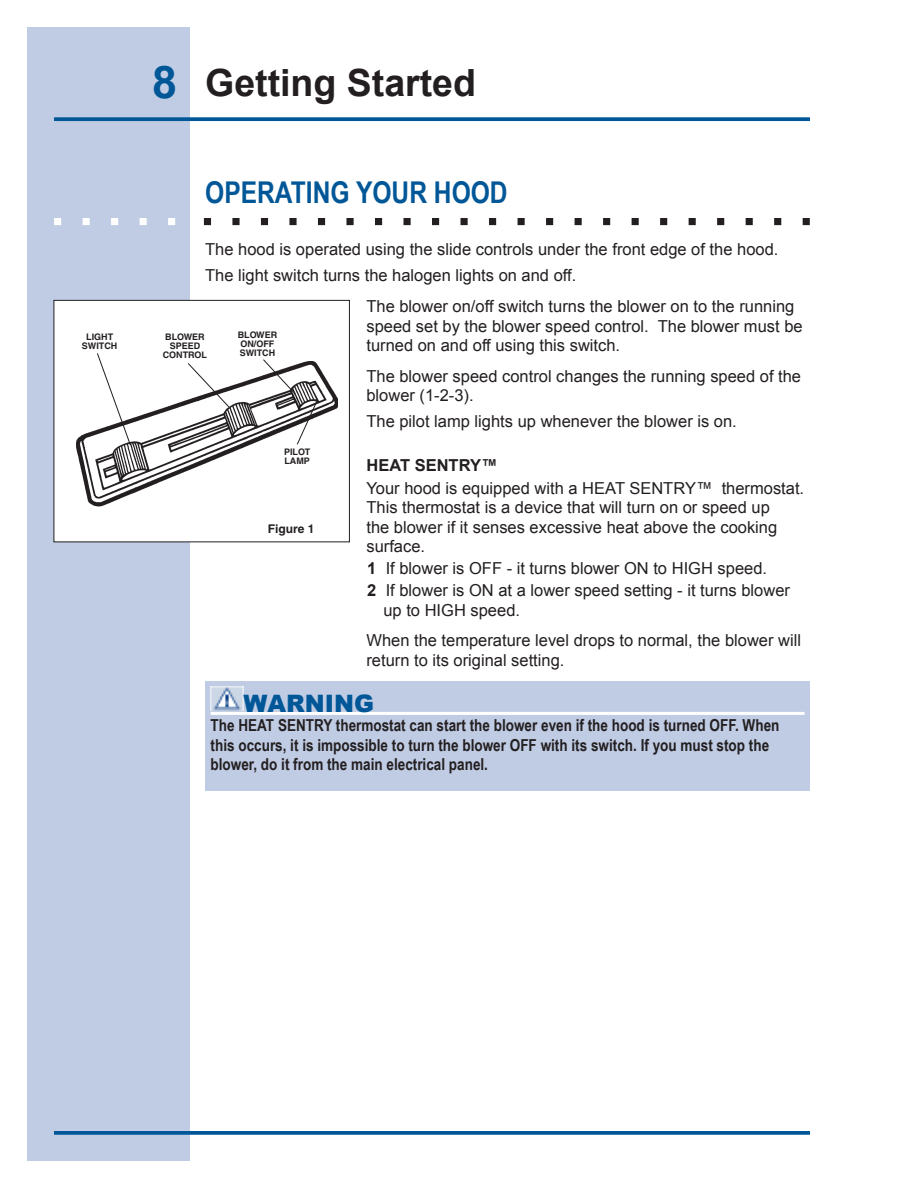
<style>
.page{position:relative;width:918px;height:1188px;background:#fff}
.page>*{position:absolute;margin:0;border:0;box-sizing:border-box;transform-origin:0 0}
.t1{font:700 37.5px "Arial";color:#231f20}
.t2{font:700 30px "Arial Narrow";color:#005798}
.t3{font:900 24px "Arial";color:#005798}
.t4{font:16.5px/19.5px "Arial";color:#231f20}
.t5{font:700 16.5px/19.5px "Arial Narrow";color:#231f20}
.t6{font:700 16.5px "Arial";color:#231f20}
.t7{font:700 12px "Helvetica";color:#231f20}
.t8{font:700 9px/9px "Helvetica";color:#231f20}
.s1{font-size:45px;color:#005798}
.s2{font-weight:700}
</style>
<div class="page">
<div style="left:27px;top:27px;width:162px;height:1134px;background:#c0cce4"></div>
<svg style="left:54px;top:117px;width:756px;height:4px;background:#11629f"></svg>
<svg style="left:54px;top:1131px;width:756px;height:4px;background:#0f609d"></svg>
<svg style="left:54px;top:218px;width:756px;height:7px"></svg>
<div style="left:54px;top:300px;width:295px;height:242px;background:#fff"></div>
<div style="left:54px;top:300px;width:296px;height:242px;border:1px solid #231f20"></div>
<img style="left:76px;top:362px;width:262px;height:144px">
<svg style="left:96px;top:353px;width:35px;height:93px"></svg>
<svg style="left:187px;top:362px;width:43px;height:46px"></svg>
<svg style="left:262px;top:359px;width:32px;height:34px"></svg>
<svg style="left:296px;top:401px;width:21px;height:44px"></svg>
<div style="left:205px;top:681px;width:605px;height:110px;background:#c0cce4"></div>
<hr style="left:211px;top:712px;width:594px;height:3px;background:#fff">
<img style="left:211px;top:686px;width:33px;height:25px">
<p class="t8" style="left:82px;top:333px;width:37px;text-align:center">LIGHT<br>SWITCH</p>
<h1 class="t1" style="left:152px;top:59px;width:325px"><span class="s1">8</span> Getting Started</h1>
<h2 class="t2" style="left:205px;top:169px;width:304px">OPERATING YOUR HOOD</h2>
<p class="t4" style="left:205px;top:236px;width:575px;line-height:26.2px">The hood is operated using the slide controls under the front edge of the hood.<br>The light switch turns the halogen lights on and off.</p>
<p class="t8" style="left:163px;top:332px;width:46px;text-align:center">BLOWER<br>SPEED<br>CONTROL</p>
<p class="t8" style="left:238px;top:330px;width:41px">BLOWER<br>ON/OFF<br>SWITCH</p>
<p class="t8" style="left:284px;top:447px;width:28px">PILOT<br>LAMP</p>
<p class="t7" style="left:268px;top:522px;width:48px">Figure 1</p>
<p class="t4" style="left:366px;top:297px;width:438px">The blower on/off switch turns the blower on to the running speed set by the blower speed control. The blower must be turned on and off using this switch.</p>
<p class="t4" style="left:366px;top:366px;width:436px">The blower speed control changes the running speed of the blower (1-2-3).</p>
<p class="t4" style="left:366px;top:412px;width:372px">The pilot lamp lights up whenever the blower is on.</p>
<p class="t6" style="left:366px;top:455px;width:133px">HEAT SENTRY™</p>
<p class="t4" style="left:366px;top:478px;width:439px">Your hood is equipped with a HEAT SENTRY™ thermostat.<br>This thermostat is a device that will turn on or speed up<br>the blower if it senses excessive heat above the cooking surface.</p>
<p class="t4" style="left:367px;top:557px;width:424px;line-height:22px"><span class="s2">1</span> If blower is OFF - it turns blower ON to HIGH speed.<br><span class="s2">2</span> If blower is ON at a lower speed setting - it turns blower</p>
<p class="t4" style="left:366px;top:595px;width:436px;line-height:30.6px;text-indent:17px">up to HIGH speed.<br>When the temperature level drops to normal, the blower will</p>
<p class="t4" style="left:366px;top:650px;width:200px">return to its original setting.</p>
<h3 class="t3" style="left:244px;top:686px;width:132px">WARNING</h3>
<p class="t5" style="left:211px;top:715px;width:570px">The HEAT SENTRY thermostat can start the blower even if the hood is turned OFF. When this occurs, it is impossible to turn the blower OFF with its switch. If you must stop the blower, do it from the main electrical panel.</p>
</div>
